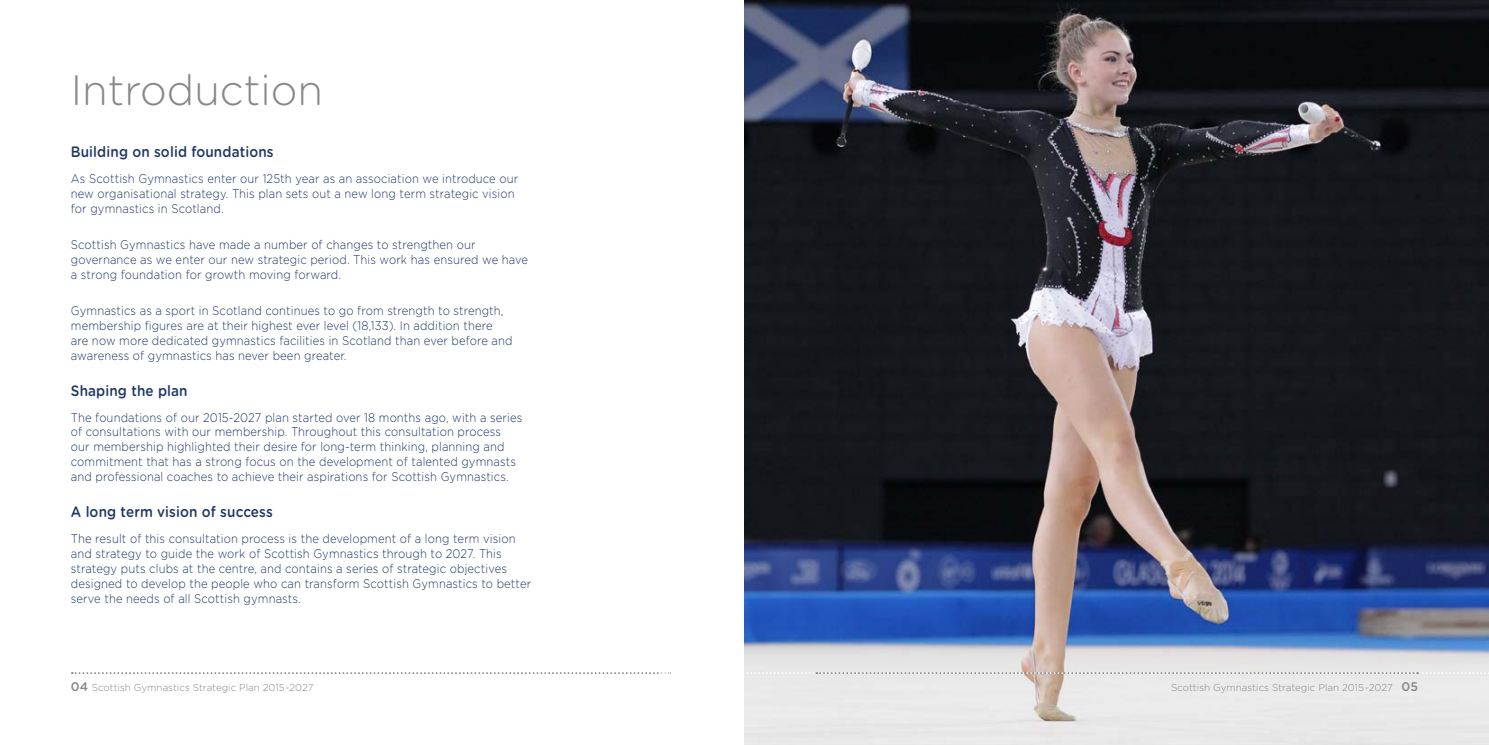
<style>
.page{position:relative;width:1489px;height:745px;background:#fff}
.page>*{position:absolute;margin:0;border:0;box-sizing:border-box;transform-origin:0 0}
.t1{font:300 42.5px "Gotham Rounded";color:#878787}
.t2{font:500 15px "Gotham Rounded";letter-spacing:.01em;color:#1f3664;scale:.9 1}
.t3{font:300 12.5px/14.9px "Gotham Rounded";letter-spacing:.01em;color:#1f3664;scale:.9 1}
.t4{font:300 10px "Gotham Rounded";color:#878787}
.s1{font-weight:500;font-size:12.5px}
</style>
<div class="page">
<img style="left:744px;top:0;width:744px;height:744px">
<svg style="left:72px;top:671px;width:1417px;height:2px"></svg>
<h1 class="t1" style="left:71px;top:61px;width:253px">Introduction</h1>
<p class="t2" style="left:71px;top:141px;width:227px">Building on solid foundations</p>
<p class="t3" style="left:71px;top:170px;width:498px">As Scottish Gymnastics enter our 125th year as an association we introduce our new organisational strategy. This plan sets out a new long term strategic vision for gymnastics in Scotland.</p>
<p class="t3" style="left:71px;top:236px;width:509px">Scottish Gymnastics have made a number of changes to strengthen our governance as we enter our new strategic period. This work has ensured we have a strong foundation for growth moving forward.</p>
<p class="t3" style="left:71px;top:302px;width:492px">Gymnastics as a sport in Scotland continues to go from strength to strength, membership figures are at their highest ever level (18,133). In addition there are now more dedicated gymnastics facilities in Scotland than ever before and awareness of gymnastics has never been greater.</p>
<p class="t2" style="left:71px;top:380px;width:131px">Shaping the plan</p>
<p class="t3" style="left:71px;top:409px;width:503px">The foundations of our 2015-2027 plan started over 18 months ago, with a series of consultations with our membership. Throughout this consultation process our membership highlighted their desire for long-term thinking, planning and commitment that has a strong focus on the development of talented gymnasts and professional coaches to achieve their aspirations for Scottish Gymnastics.</p>
<p class="t2" style="left:71px;top:501px;width:226px">A long term vision of success</p>
<p class="t3" style="left:71px;top:530px;width:513px">The result of this consultation process is the development of a long term vision and strategy to guide the work of Scottish Gymnastics through to 2027. This strategy puts clubs at the centre, and contains a series of strategic objectives designed to develop the people who can transform Scottish Gymnastics to better serve the needs of all Scottish gymnasts.</p>
<p class="t4" style="left:71px;top:680px;width:244px"><span class="s1">04</span> Scottish Gymnastics Strategic Plan 2015-2027</p>
<p class="t4" style="left:1170px;top:680px;width:248px">Scottish Gymnastics Strategic Plan 2015-2027 <span class="s1">05</span></p>
</div>
